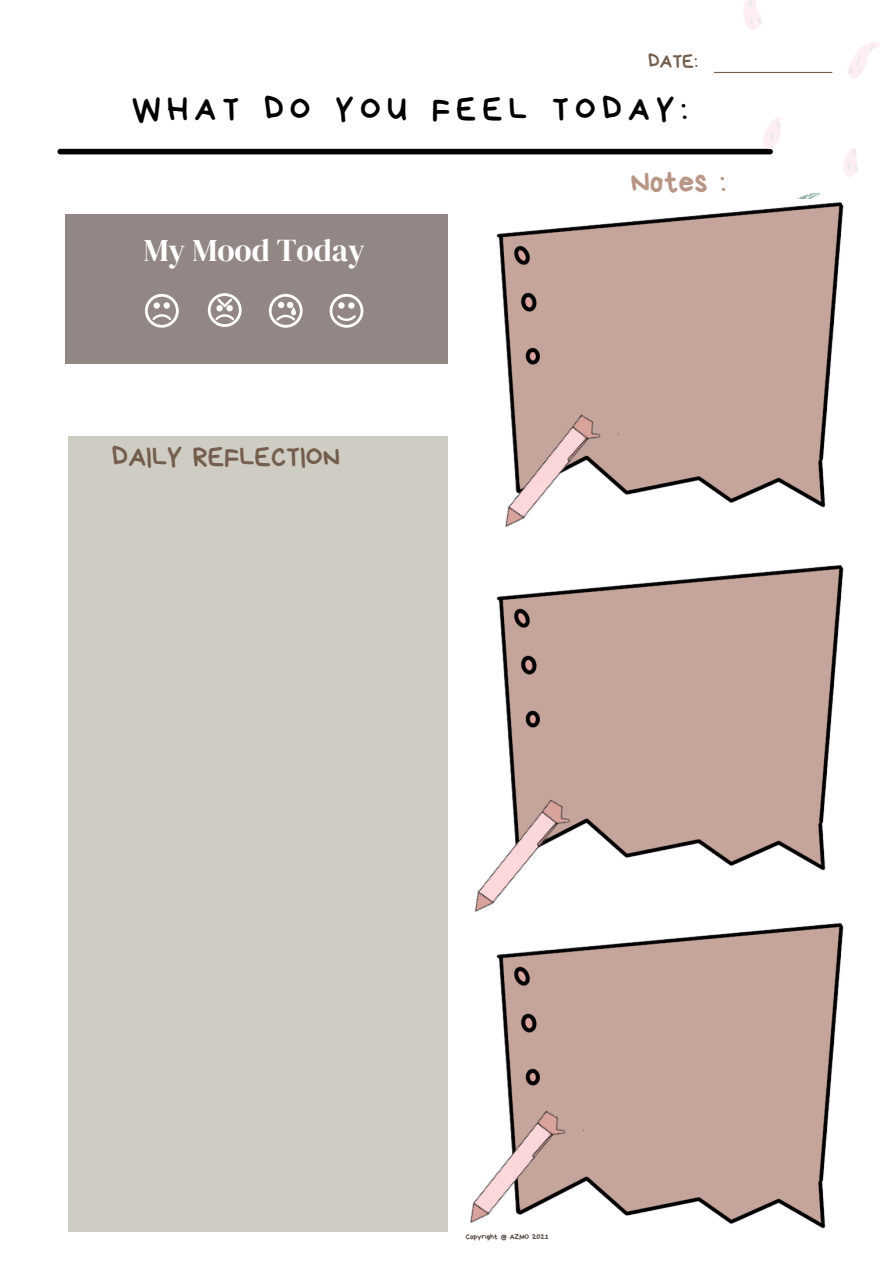
<style>
.page{position:relative;width:894px;height:1264px;background:#fff}
.page>*{position:absolute;margin:0;border:0;box-sizing:border-box;transform-origin:0 0}
.t1{font:33.75px "Bryndan Write";letter-spacing:.18em;color:#000}
.t2{font:31.5px "DM Serif Display";color:#fff}
.t3{font:31.5px "Bryndan Write";color:#b89686}
.t4{font:27.75px "Bryndan Write";color:#745e4d}
.t5{font:19.8px "Bryndan Write";color:#745e4d}
.t6{font:7.65px "Bryndan Write";color:#483a34}
</style>
<div class="page">
<div style="left:60px;top:149px;width:709px;height:5px;background:#000"></div>
<div style="left:66px;top:214px;width:381px;height:150px;background:#928784"></div>
<svg style="left:145px;top:294px;width:34px;height:34px"></svg>
<div style="left:153px;top:302px;width:7px;height:7px;background:#fff;border-radius:50%"></div>
<div style="left:163px;top:302px;width:7px;height:7px;background:#fff;border-radius:50%"></div>
<svg style="left:329px;top:294px;width:34px;height:34px"></svg>
<svg style="left:269px;top:294px;width:33px;height:34px"></svg>
<div style="left:291px;top:307px;width:5px;height:8px;background:#fff;border-radius:2px"></div>
<svg style="left:208px;top:293px;width:33px;height:34px"></svg>
<img style="left:447px;top:198px;width:397px;height:673px">
<img style="left:447px;top:923px;width:397px;height:306px">
<img style="left:477px;top:403px;width:142px;height:142px">
<img style="left:447px;top:788px;width:141px;height:141px">
<img style="left:442px;top:1099px;width:142px;height:133px">
<hr style="left:713px;top:72px;width:119px;height:1px;background:#745e4d">
<div style="left:68px;top:436px;width:379px;height:795px;background:#cfccc3"></div>
<img style="left:714px;top:0;width:165px;height:198px">
<p class="t5" style="left:648px;top:51px;width:51px">DATE:</p>
<p class="t1" style="left:132px;top:92px;width:557px">WHAT DO YOU FEEL TODAY:</p>
<p class="t2" style="left:144px;top:228px;width:223px">My Mood Today</p>
<p class="t4" style="left:112px;top:443px;width:230px">DAILY REFLECTION</p>
<p class="t3" style="left:630px;top:166px;width:97px">Notes :</p>
<p class="t6" style="left:465px;top:1232px;width:84px">Copyright @ AZMO 2021</p>
</div>
